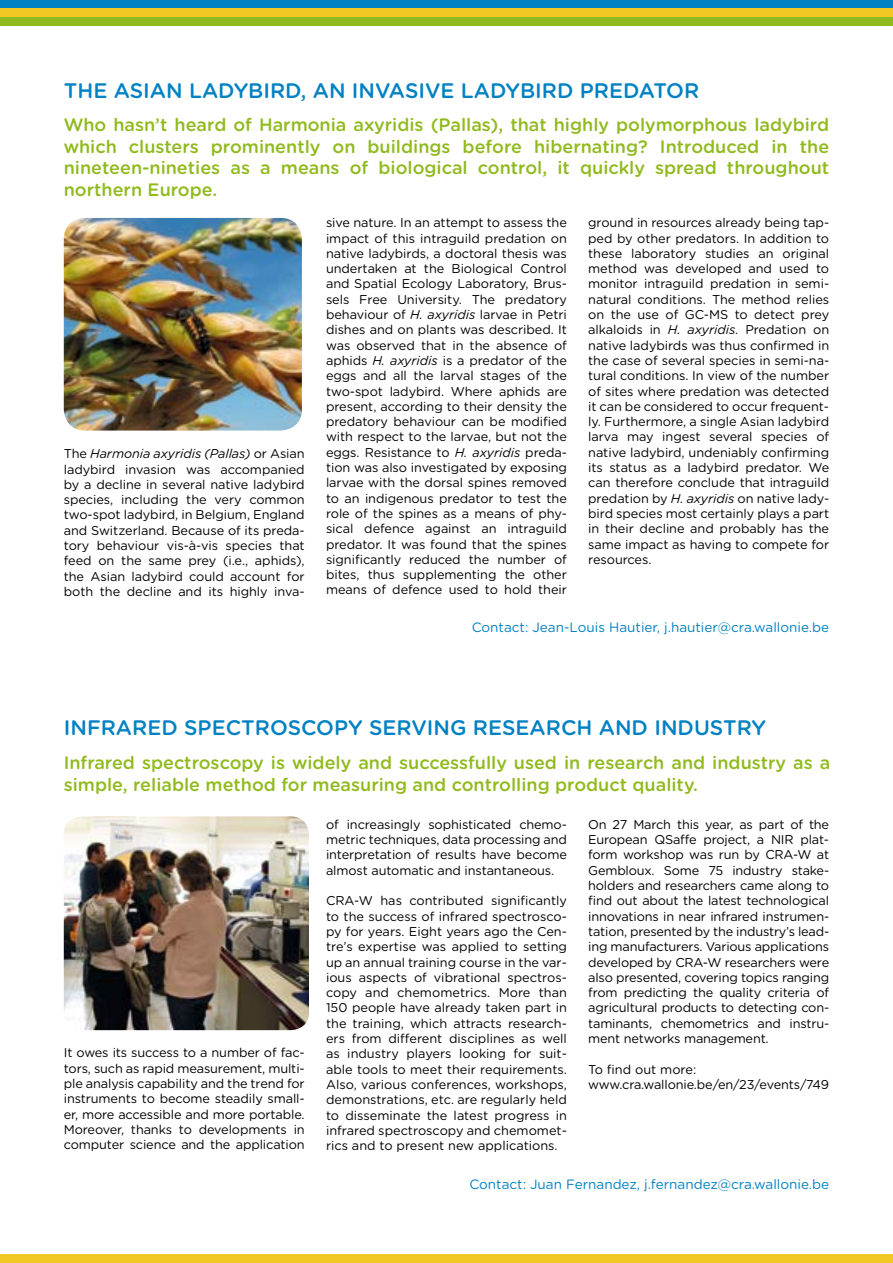
<style>
.page{position:relative;width:893px;height:1263px;background:#fff}
.page>*{position:absolute;margin:0;border:0;box-sizing:border-box;transform-origin:0 0}
.t1{font:500 21px "Gotham Rounded";color:#0081c3}
.t2{font:500 18px/21.6px "Gotham Rounded";color:#90ba1e;text-align:justify}
.t3{font:13.5px "Gotham Rounded";color:#0081c3}
.t4{font:12.75px/15.3px "Gotham Rounded";letter-spacing:-.01em;color:#000;text-align:justify}
.s1{font-style:italic}
</style>
<div class="page">
<div style="left:0;top:0;width:893px;height:9px;background:#0081c3"></div>
<div style="left:0;top:9px;width:893px;height:8px;background:#f2c823"></div>
<div style="left:0;top:17px;width:893px;height:9px;background:#90ba1e"></div>
<div style="left:0;top:1254px;width:893px;height:9px;background:#f2c823"></div>
<img style="left:64px;top:816px;width:245px;height:214px">
<img style="left:64px;top:218px;width:238px;height:213px">
<h1 class="t1" style="left:64px;top:75px;width:15px">The</h1>
<h1 class="t1" style="left:114px;top:75px;width:496px">Asian ladybird, an invasive ladybird preda</h1>
<h1 class="t1" style="left:653px;top:75px;width:41px">tor</h1>
<p class="t2" style="left:64px;top:113px;width:767px">Who hasn’t heard of Harmonia axyridis (Pallas), that highly polymorphous ladybird which clusters prominently on buildings before hibernating? I ntroduced in the nineteen-nineties as a means of biological control, it quickly spread throughout northern Europe.</p>
<p class="t4" style="left:64px;top:445px;width:242px">The <span class="s1">Harmonia axyridis (Pallas)</span> or Asian ladybird invasion was accompanied by a decline in several native ladybird species, including the very common two-spot ladybird, in Belgium, England and Switzerland. Because of its preda&shy;tory behaviour vis-à-vis species that feed on the same prey (i.e., aphids), the Asian ladybird could account for both the decline and its highly inva-</p>
<p class="t4" style="left:326px;top:214px;width:242px">sive nature. In an attempt to assess the impact of this intraguild predation on native ladybirds, a doctoral thesis was undertaken at the Biological Control and Spatial Ecology Laboratory, Brus&shy;sels Free University. The predatory behaviour of <span class="s1">H. axyridis</span> larvae in Petri dishes and on plants was described. It was observed that in the absence of aphids <span class="s1">H. axyridis</span> is a predator of the eggs and all the larval stages of the two-spot ladybird. Where aphids are present, according to their density the predatory behaviour can be modified with respect to the larvae, but not the eggs. Resistance to <span class="s1">H. axyridis</span> preda&shy;tion was also investigated by exposing larvae with the dorsal spines removed to an indigenous predator to test the role of the spines as a means of phy&shy;sical defence against an intraguild predator. It was found that the spines significantly reduced the number of bites, thus supplementing the other means of defence used to hold their</p>
<p class="t4" style="left:588px;top:214px;width:242px">ground in resources already being tap&shy;ped by other predators. In addition to these laboratory studies an original method was developed and used to monitor intraguild predation in semi&shy;natural conditions. The method relies on the use of GC-MS to detect prey alkaloids in <span class="s1">H. axyridis</span>. Predation on native ladybirds was thus confirmed in the case of several species in semi-na&shy;tural conditions. In view of the number of sites where predation was detected it can be considered to occur frequent&shy;ly. Furthermore, a single Asian ladybird larva may ingest several species of native ladybird, undeniably confirming its status as a ladybird predator. We can therefore conclude that intraguild predation by <span class="s1">H. axyridis</span> on native lady&shy;bird species most certainly plays a part in their decline and probably has the same impact as having to compete for resources.</p>
<p class="t3" style="left:472px;top:618px;width:359px">Contact: Jean-Louis Hautier, j.hautier@cra.wallonie.be</p>
<h1 class="t1" style="left:64px;top:713px;width:53px">Infrared</h1>
<h1 class="t1" style="left:184px;top:713px;width:200px">spectroscopy ser</h1>
<h1 class="t1" style="left:411px;top:713px;width:77px">ving research</h1>
<h1 class="t1" style="left:599px;top:713px;width:17px">and</h1>
<h1 class="t1" style="left:654px;top:713px;width:113px">industry</h1>
<h2 class="t2" style="left:64px;top:751px;width:768px">I nfrared spectroscopy is widely and successfully used in research and industry as a simple, reliable method for measuring and controlling product quality.</h2>
<p class="t4" style="left:64px;top:1045px;width:242px">It owes its success to a number of fac&shy;tors, such as rapid measurement, multi&shy;ple analysis capability and the trend for instruments to become steadily small&shy;er, more accessible and more portable.<br>Moreover, thanks to developments in computer science and the application</p>
<p class="t4" style="left:326px;top:816px;width:242px">of increasingly sophisticated chemo&shy;metric techniques, data processing and interpretation of results have become almost automatic and instantaneous.</p>
<p class="t4" style="left:326px;top:892px;width:242px">CRA-W has contributed significantly to the success of infrared spectrosco&shy;py for years. Eight years ago the Cen&shy;tre’s expertise was applied to setting up an annual training course in the var&shy;ious aspects of vibrational spectros&shy;copy and chemometrics. More than 150 people have already taken part in the training, which attracts research&shy;ers from different disciplines as well as industry players looking for suit&shy;able tools to meet their requirements.<br>Also, various conferences, workshops, demonstrations, etc. are regularly held to disseminate the latest progress in infrared spectroscopy and chemomet&shy;rics and to present new applications.</p>
<p class="t4" style="left:588px;top:816px;width:242px">On 27 March this year, as part of the European QSaffe project, a NIR plat&shy;form workshop was run by CRA-W at Gembloux. Some 75 industry stake&shy;holders and researchers came along to find out about the latest technological innovations in near infrared instrumen&shy;tation, presented by the industry’s lead&shy;ing manufacturers. Various applications developed by CRA-W researchers were also presented, covering topics ranging from predicting the quality criteria of agricultural products to detecting con&shy;taminants, chemometrics and instru&shy;ment networks management.</p>
<p class="t4" style="left:588px;top:1061px;width:242px">To find out more: www.cra.wallonie.be/en/23/events/749</p>
<p class="t3" style="left:469px;top:1175px;width:361px">Contact: Juan Fernandez, j.fernandez@cra.wallonie.be</p>
</div>
